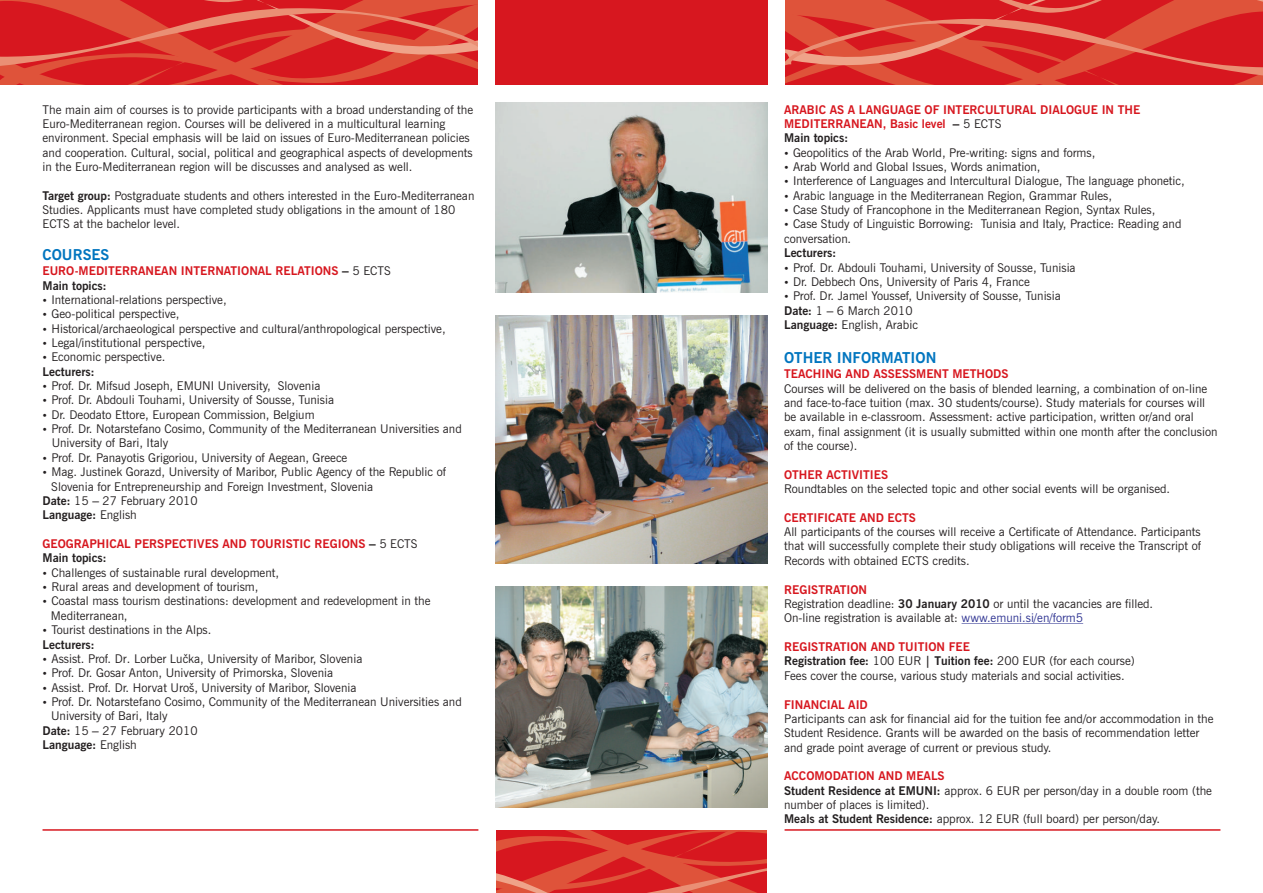
<style>
.page{position:relative;width:1263px;height:893px;background:#fff}
.page>*{position:absolute;margin:0;border:0;box-sizing:border-box;transform-origin:0 0}
.t1{font:700 15px "News Gothic BT";color:#0075bf}
.t2{font:12px/14.4px "News Gothic BT";color:#231f20}
.t3{font:700 12px/14.4px "News Gothic BT";color:#d7171f}
.t4{font:700 12px "News Gothic BT";color:#231f20}
.s1{font-weight:700}
.s2{font-family:"Arial";color:#231f20}
.s3{font-weight:400;color:#231f20}
.s4{color:#231f20}
.s5{font-family:"Arial"}
.s6{font-weight:400}
.s7{font-family:"Arial";font-weight:700}
.s8{color:#2d3291}
</style>
<div class="page">
<svg style="left:785px;top:81px;width:478px;height:4px;background:#d82525"></svg>
<svg style="left:785px;top:0;width:478px;height:81px;background:#dc3932"></svg>
<svg style="left:496px;top:830px;width:271px;height:63px;background:#da322c"></svg>
<svg style="left:0;top:0;width:478px;height:84px;background:#db3831"></svg>
<div style="left:495px;top:0;width:272px;height:85px;background:#d7171f"></div>
<hr style="left:784px;top:829px;width:436px;height:2px;background:#d7171f">
<hr style="left:43px;top:829px;width:435px;height:2px;background:#d7171f">
<hr style="left:961px;top:623px;width:73px;height:1px;background:#2d3291">
<hr style="left:1034px;top:623px;width:49px;height:1px;background:#2d3291">
<img style="left:495px;top:102px;width:272px;height:190px">
<img style="left:495px;top:587px;width:272px;height:221px">
<img style="left:495px;top:316px;width:272px;height:247px">
<p class="t2" style="left:43px;top:103px;width:432px">The main aim of courses is to provide participants with a broad understanding of the Euro-Mediterranean region. Courses will be delivered in a multicultural learning environment. Special emphasis will be laid on issues of Euro-Mediterranean policies and cooperation. Cultural, social, political and geographical aspects of developments in the Euro-Mediterranean region will be discusses and analysed as well.</p>
<p class="t2" style="left:43px;top:189px;width:433px"><span class="s1">Target group:</span> Postgraduate students and others interested in the Euro-Mediterranean<br>Studies. Applicants must have completed study obligations in the amount of 180<br>ECTS at the bachelor level.</p>
<p class="t3" style="left:43px;top:265px;width:350px">EURO-MEDITERRANEAN INTERNATIONAL RELATIONS <span class="s2">–</span> <span class="s3">5 ECTS<br></span><span class="s4">Main topics:</span></p>
<p class="t2" style="left:51px;top:294px;width:396px">International-relations perspective,<br>Geo-political perspective,<br>Historical/archaeological perspective and cultural/anthropological perspective, Legal/institutional perspective,<br>Economic perspective.</p>
<p class="t4" style="left:43px;top:367px;width:54px">Lecturers:</p>
<p class="t2" style="left:51px;top:380px;width:270px">Prof. Dr. Mifsud Joseph, EMUNI University, Slovenia</p>
<p class="t2" style="left:51px;top:394px;width:284px">Prof. Dr. Abdouli Touhami, University of Sousse, Tunisia</p>
<p class="t2" style="left:51px;top:408px;width:265px">Dr. Deodato Ettore, European Commission, Belgium</p>
<p class="t2" style="left:51px;top:423px;width:412px">Prof. Dr. Notarstefano Cosimo, Community of the Mediterranean Universities and</p>
<p class="t2" style="left:52px;top:437px;width:118px">University of Bari, Italy</p>
<p class="t2" style="left:51px;top:451px;width:297px">Prof. Dr. Panayotis Grigoriou, University of Aegean, Greece</p>
<p class="t2" style="left:51px;top:466px;width:396px">Mag. Justinek Gorazd, University of Maribor, Public Agency of the Republic of</p>
<p class="t2" style="left:51px;top:480px;width:323px">Slovenia for Entrepreneurship and Foreign Investment, Slovenia</p>
<p class="t2" style="left:43px;top:495px;width:157px"><span class="s1">Date:</span> 15 <span class="s5">–</span> 27 February 2010</p>
<p class="t4" style="left:43px;top:510px;width:96px">Language: <span class="s6">English</span></p>
<p class="t3" style="left:43px;top:538px;width:377px">GEOGRAPHICAL PERSPECTIVES AND TOURISTIC REGIONS <span class="s2">–</span> <span class="s3">5 ECTS<br></span><span class="s4">Main topics:</span></p>
<p class="t2" style="left:51px;top:566px;width:381px">Challenges of sustainable rural development,<br>Rural areas and development of tourism,<br>Coastal mass tourism destinations: development and redevelopment in the Mediterranean,<br>Tourist destinations in the Alps.</p>
<p class="t4" style="left:43px;top:639px;width:54px">Lecturers:</p>
<p class="t2" style="left:51px;top:653px;width:312px">Assist. Prof. Dr. Lorber Luèka, University of Maribor, Slovenia</p>
<p class="t2" style="left:51px;top:667px;width:283px">Prof. Dr. Gosar Anton, University of Primorska, Slovenia</p>
<p class="t2" style="left:51px;top:681px;width:306px">Assist. Prof. Dr. Horvat Uroš, University of Maribor, Slovenia</p>
<p class="t2" style="left:51px;top:696px;width:412px">Prof. Dr. Notarstefano Cosimo, Community of the Mediterranean Universities and</p>
<p class="t2" style="left:51px;top:710px;width:118px">University of Bari, Italy</p>
<p class="t2" style="left:43px;top:724px;width:157px"><span class="s1">Date:</span> 15 <span class="s5">–</span> 27 February 2010</p>
<p class="t4" style="left:43px;top:740px;width:96px">Language: <span class="s6">English</span></p>
<p class="t1" style="left:43px;top:249px;width:68px">COURSES</p>
<p class="t3" style="left:784px;top:103px;width:358px">ARABIC AS A LANGUAGE OF INTERCULTURAL DIALOGUE IN THE<br>MEDITERRANEAN, Basic level</p>
<p class="t2" style="left:953px;top:118px;width:50px"><span class="s7">–</span> 5 ECTS</p>
<p class="t4" style="left:784px;top:133px;width:66px">Main topics:</p>
<p class="t2" style="left:793px;top:146px;width:304px">Geopolitics of the Arab World, Pre-writing: signs and forms,</p>
<p class="t2" style="left:793px;top:161px;width:249px">Arab World and Global Issues, Words animation,</p>
<p class="t2" style="left:793px;top:175px;width:393px">Interference of Languages and Intercultural Dialogue, The language phonetic,</p>
<p class="t2" style="left:793px;top:189px;width:321px">Arabic language in the Mediterranean Region, Grammar Rules,</p>
<p class="t2" style="left:793px;top:204px;width:364px">Case Study of Francophone in the Mediterranean Region, Syntax Rules,</p>
<p class="t2" style="left:793px;top:218px;width:390px">Case Study of Linguistic Borrowing: Tunisia and Italy, Practice: Reading and</p>
<p class="t2" style="left:784px;top:232px;width:69px">conversation.</p>
<p class="t4" style="left:784px;top:248px;width:54px">Lecturers:</p>
<p class="t2" style="left:793px;top:261px;width:284px">Prof. Dr. Abdouli Touhami, University of Sousse, Tunisia</p>
<p class="t2" style="left:793px;top:276px;width:238px">Dr. Debbech Ons, University of Paris 4, France</p>
<p class="t2" style="left:793px;top:290px;width:269px">Prof. Dr. Jamel Youssef, University of Sousse, Tunisia</p>
<p class="t2" style="left:784px;top:304px;width:130px"><span class="s1">Date:</span> 1 <span class="s5">–</span> 6 March 2010</p>
<p class="t2" style="left:784px;top:319px;width:135px"><span class="s1">Language:</span> English, Arabic</p>
<p class="t1" style="left:784px;top:352px;width:154px">OTHER INFORMATION</p>
<p class="t3" style="left:784px;top:368px;width:226px">TEACHING AND ASSESSMENT METHODS</p>
<p class="t2" style="left:784px;top:382px;width:435px">Courses will be delivered on the basis of blended learning, a combination of on-line and face-to-face tuition (max. 30 students/course). Study materials for courses will be available in e-classroom. Assessment: active participation, written or/and oral exam, final assignment (it is usually submitted within one month after the conclusion of the course).</p>
<p class="t2" style="left:784px;top:483px;width:388px">Roundtables on the selected topic and other social events will be organised.</p>
<p class="t2" style="left:784px;top:526px;width:418px;text-align:justify">All participants of the courses will receive a Certificate of Attendance. Participants that will successfully complete their study obligations will receive the Transcript of Records with obtained ECTS credits.</p>
<p class="t2" style="left:784px;top:598px;width:371px">Registration deadline: <span class="s1">30 January 2010</span> or until the vacancies are filled.<br>On-line registration is available at: <span class="s8">www.emuni.si/en/form5</span></p>
<p class="t2" style="left:784px;top:655px;width:352px"><span class="s1">Registration fee:</span> 100 EUR <span class="s1">| Tuition fee:</span> 200 EUR (for each course)<br>Fees cover the course, various study materials and social activities.</p>
<p class="t2" style="left:784px;top:713px;width:431px">Participants can ask for financial aid for the tuition fee and/or accommodation in the<br>Student Residence. Grants will be awarded on the basis of recommendation letter and grade point average of current or previous study.</p>
<p class="t2" style="left:784px;top:784px;width:429px"><span class="s1">Student Residence at EMUNI:</span> approx. 6 EUR per person/day in a double room (the number of places is limited).<br><span class="s1">Meals at Student Residence:</span> approx. 12 EUR (full board) per person/day.</p>
<p class="t3" style="left:784px;top:468px;width:106px">OTHER ACTIVITIES</p>
<p class="t3" style="left:784px;top:511px;width:133px">CERTIFICATE AND ECTS</p>
<p class="t3" style="left:784px;top:583px;width:84px">REGISTRATION</p>
<p class="t3" style="left:784px;top:641px;width:187px">REGISTRATION AND TUITION FEE</p>
<p class="t3" style="left:784px;top:698px;width:85px">FINANCIAL AID</p>
<p class="t3" style="left:784px;top:770px;width:162px">ACCOMODATION AND MEALS</p>
</div>
